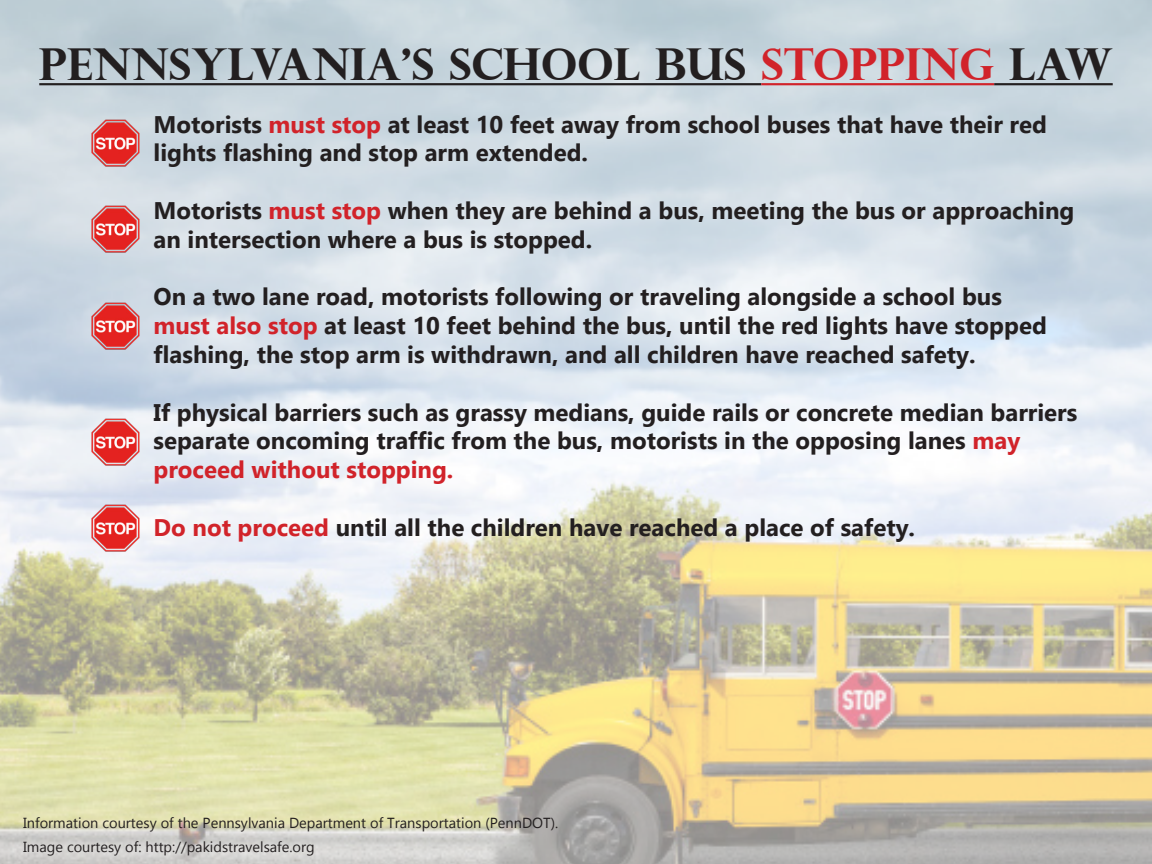
<style>
.page{position:relative;width:1152px;height:864px;background:#fff}
.page>*{position:absolute;margin:0;border:0;box-sizing:border-box;transform-origin:0 0}
.t1{font:700 44px "Perpetua Titling";color:#231f20}
.t2{font:700 24px/28.8px "Gadugi";color:#231f20}
.t3{font:14.6px "Gadugi";color:#231f20}
.s1{color:#d1232a}
</style>
<div class="page">
<img style="left:0;top:0;width:1152px;height:864px">
<hr style="left:39px;top:83px;width:722px;height:2px;background:#231f20">
<hr style="left:761px;top:83px;width:233px;height:2px;background:#d1232a">
<hr style="left:994px;top:83px;width:119px;height:2px;background:#231f20">
<img style="left:88px;top:115px;width:55px;height:55px">
<img style="left:88px;top:202px;width:55px;height:55px">
<img style="left:88px;top:298px;width:55px;height:55px">
<img style="left:88px;top:415px;width:55px;height:55px">
<img style="left:88px;top:501px;width:55px;height:55px">
<p class="t1" style="left:39px;top:37px;width:1075px">PENNSYLVANIA’S SCHOOL BUS <span class="s1">STOPPING</span> LAW</p>
<p class="t2" style="left:154px;top:110px;width:895px">Motorists <span class="s1">must stop</span> at least 10 feet away from school buses that have their red lights flashing and stop arm extended.</p>
<p class="t2" style="left:154px;top:196px;width:922px">Motorists <span class="s1">must stop</span> when they are behind a bus, meeting the bus or approaching an intersection where a bus is stopped.</p>
<p class="t2" style="left:154px;top:282px;width:895px">On a two lane road, motorists following or traveling alongside a school bus <span class="s1">must also stop</span> at least 10 feet behind the bus, until the red lights have stopped flashing, the stop arm is withdrawn, and all children have reached safety.</p>
<p class="t2" style="left:154px;top:398px;width:925px">If physical barriers such as grassy medians, guide rails or concrete median barriers separate oncoming traffic from the bus, motorists in the opposing lanes <span class="s1">may proceed without stopping.</span></p>
<p class="t2" style="left:154px;top:513px;width:763px"><span class="s1">Do not proceed</span> until all the children have reached a place of safety.</p>
<p class="t3" style="left:23px;top:814px;width:537px">Information courtesy of the Pennsylvania Department of Transportation (PennDOT).</p>
<p class="t3" style="left:23px;top:838px;width:293px">Image courtesy of: http://pakidstravelsafe.org</p>
</div>
